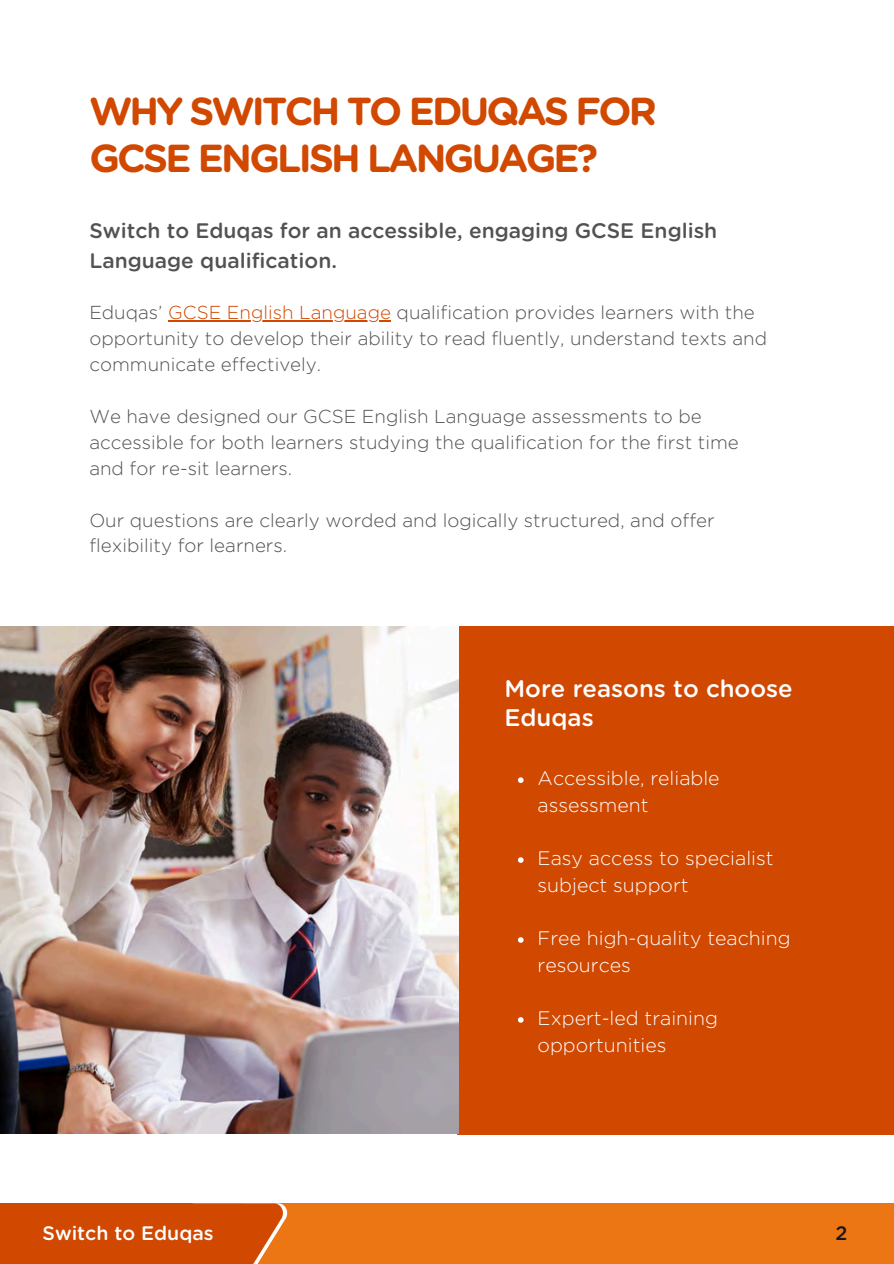
<style>
.page{position:relative;width:894px;height:1264px;background:#fff}
.page>*{position:absolute;margin:0;border:0;box-sizing:border-box;transform-origin:0 0}
.t1{font:700 39px/46.2px "Gotham Rounded";letter-spacing:-.07em;color:#d14801}
.t2{font:500 24px/28.2px "Gotham Rounded";color:#fff}
.t3{font:500 21px/29.2px "Gotham Rounded";color:#525252}
.t4{font:300 19.5px/27px "Gotham Rounded";color:#fff}
.t5{font:500 19.5px "Gotham Rounded";color:#fff}
.t6{font:500 19.5px "Gotham Rounded";color:#1a171b}
.t7{font:300 18.75px/25.8px "Gotham Rounded";color:#525252}
.s1{color:#d14801}
</style>
<div class="page">
<div style="left:456px;top:626px;width:437px;height:508px;background:#d14801"></div>
<div style="left:232px;top:1203px;width:661px;height:60px;background:#ed7614"></div>
<div style="left:0;top:1203px;width:244px;height:60px;background:#d14801"></div>
<svg style="left:192px;top:1203px;width:95px;height:60px"></svg>
<img style="left:0;top:626px;width:458px;height:507px">
<hr style="left:168px;top:320px;width:223px;height:2px;background:#d14801">
<svg style="left:518px;top:777px;width:5px;height:6px"></svg>
<svg style="left:518px;top:857px;width:5px;height:5px"></svg>
<svg style="left:518px;top:937px;width:5px;height:5px"></svg>
<svg style="left:518px;top:1017px;width:5px;height:5px"></svg>
<h1 class="t1" style="left:89px;top:88px;width:569px">WHY SWITCH TO EDUQAS FOR<br>GCSE ENGLISH LANGUAGE?</h1>
<p class="t3" style="left:89px;top:216px;width:629px">Switch to Eduqas for an accessible, engaging GCSE English<br>Language qualification.</p>
<p class="t7" style="left:89px;top:300px;width:666px">Eduqas’ <span class="s1">GCSE English Language</span> qualification provides learners with the</p>
<p class="t7" style="left:89px;top:326px;width:679px">opportunity to develop their ability to read fluently, understand texts and communicate effectively.</p>
<p class="t7" style="left:89px;top:403px;width:614px">We have designed our GCSE English Language assessments to be</p>
<h2 class="t7" style="left:89px;top:429px;width:650px">accessible for both learners studying the qualification for the first time and for re-sit learners.</h2>
<h2 class="t7" style="left:89px;top:507px;width:626px">Our questions are clearly worded and logically structured, and offer</h2>
<p class="t7" style="left:89px;top:533px;width:199px">flexibility for learners.</p>
<p class="t2" style="left:504px;top:674px;width:290px">More reasons to choose<br>Eduqas</p>
<p class="t4" style="left:537px;top:764px;width:183px">Accessible, reliable assessment</p>
<p class="t4" style="left:537px;top:844px;width:237px">Easy access to specialist subject support</p>
<h3 class="t4" style="left:537px;top:924px;width:254px">Free high-quality teaching resources</h3>
<p class="t4" style="left:537px;top:1004px;width:182px">Expert-led training opportunities</p>
<h1 class="t5" style="left:43px;top:1221px;width:172px">Switch to Eduqas</h1>
<h3 class="t6" style="left:835px;top:1221px;width:13px">2</h3>
</div>
